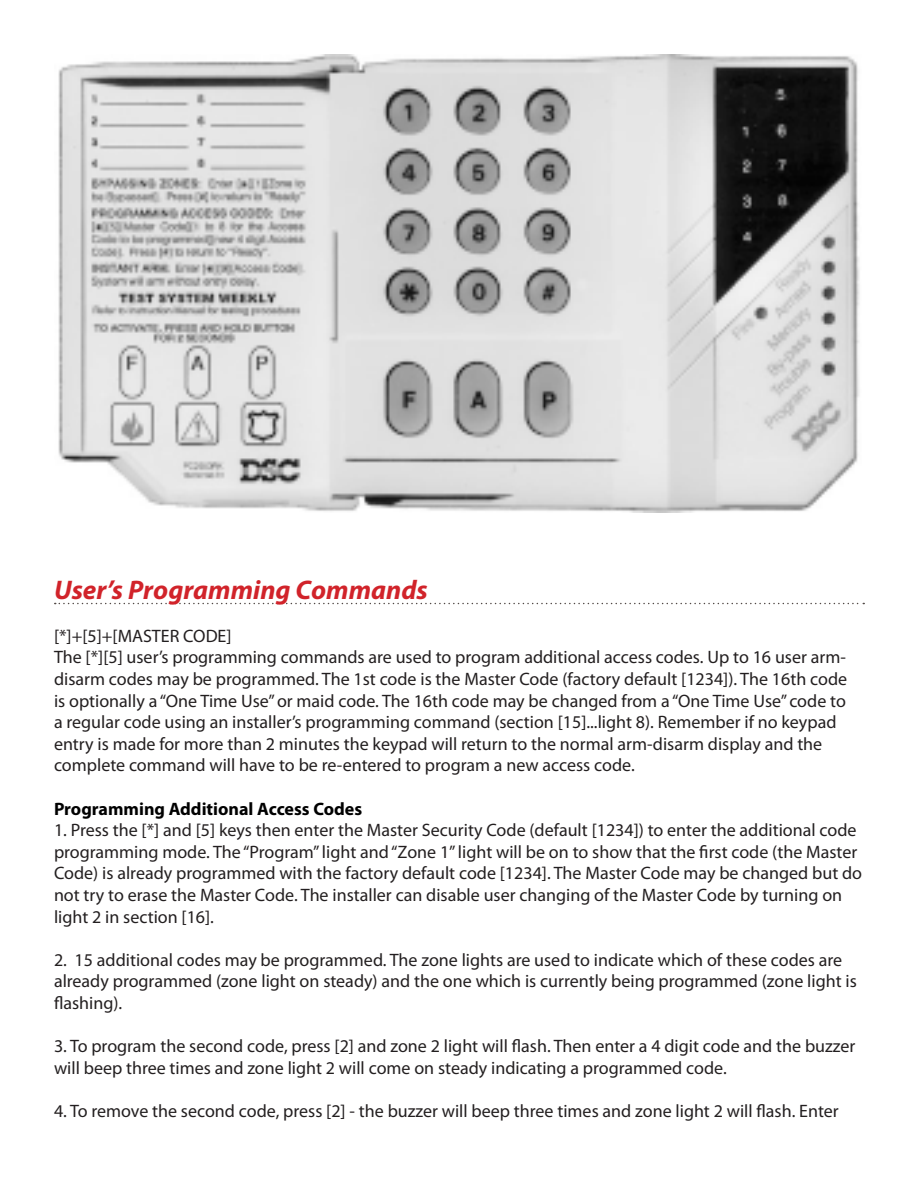
<style>
.page{position:relative;width:918px;height:1188px;background:#fff}
.page>*{position:absolute;margin:0;border:0;box-sizing:border-box;transform-origin:0 0}
.heading{font:italic 700 27px "Myriad Pro";color:#d1232a}
.t1{font:18px/21.6px "Myriad Pro";color:#231f20}
.Paragraph_Style_1{font:700 18px "Myriad Pro";color:#000}
</style>
<div class="page">
<svg style="left:55px;top:603px;width:809px;height:1px"></svg>
<img style="left:58px;top:54px;width:802px;height:459px">
<p class="heading" style="left:54px;top:572px;width:375px">User’s Programming Commands</p>
<p class="t1" style="left:54px;top:625px;width:179px">[*]+[5]+[MASTER CODE]</p>
<p class="t1" style="left:54px;top:646px;width:795px">The [*][5] user’s programming commands are used to program additional access codes. Up to 16 user arm&shy;disarm codes may be programmed. The 1st code is the Master Code (factory default [1234]). The 16th code is optionally a “One Time Use” or maid code. The 16th code may be changed from a “One Time Use” code to a regular code using an installer’s programming command (section [15]...light 8). Remember if no keypad entry is made for more than 2 minutes the keypad will return to the normal arm-disarm display and the complete command will have to be re-entered to program a new access code.</p>
<p class="Paragraph_Style_1" style="left:54px;top:797px;width:310px">Programming Additional Access Codes</p>
<p class="t1" style="left:54px;top:819px;width:804px">1. Press the [*] and [5] keys then enter the Master Security Code (default [1234]) to enter the additional code</p>
<p class="t1" style="left:54px;top:841px;width:810px">programming mode. The “Program” light and “Zone 1” light will be on to show that the first code (the Master Code) is already programmed with the factory default code [1234]. The Master Code may be changed but do not try to erase the Master Code. The installer can disable user changing of the Master Code by turning on light 2 in section [16].</p>
<p class="t1" style="left:54px;top:949px;width:804px">2. 15 additional codes may be programmed. The zone lights are used to indicate which of these codes are already programmed (zone light on steady) and the one which is currently being programmed (zone light is flashing).</p>
<p class="t1" style="left:54px;top:1035px;width:803px">3. To program the second code, press [2] and zone 2 light will flash. Then enter a 4 digit code and the buzzer will beep three times and zone light 2 will come on steady indicating a programmed code.</p>
<p class="t1" style="left:54px;top:1100px;width:786px">4. To remove the second code, press [2] - the buzzer will beep three times and zone light 2 will flash. Enter</p>
</div>
